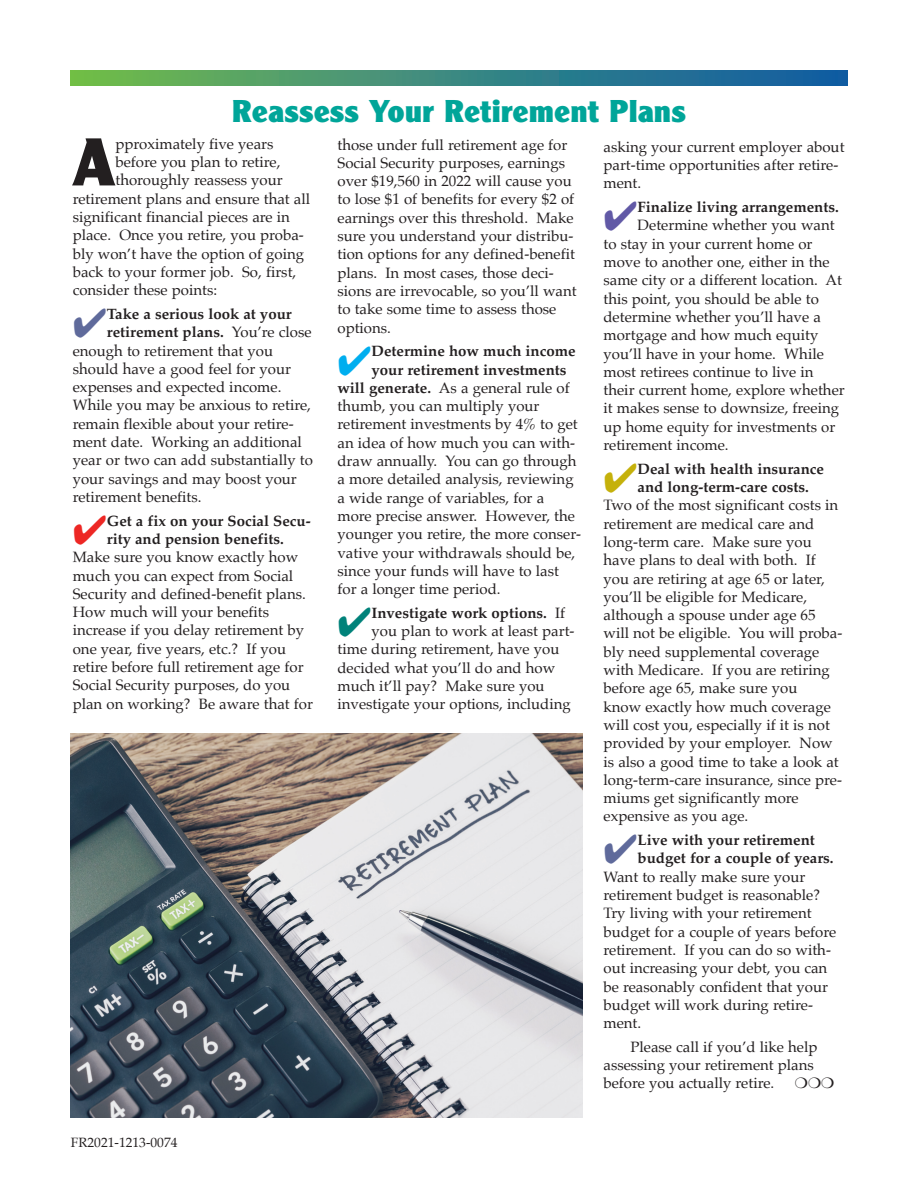
<style>
.page{position:relative;width:918px;height:1188px;background:#fff}
.page>*{position:absolute;margin:0;border:0;box-sizing:border-box;transform-origin:0 0}
.t1{font:70.5px "Clearface Gothic Extra Bold DTC";color:#231f20}
.t2{font:33px "Clearface Gothic Extra Bold DTC";color:#00a599}
.t3{font:15px/18.3px "Palatino";color:#231f20}
.t4{font:700 15px/18.3px "Palatino";color:#231f20}
.t5{font:13.5px "Palatino";color:#231f20}
.s1{font-weight:400}
.s2{font-weight:700}
</style>
<div class="page">
<div style="left:70px;top:70px;width:778px;height:16px;background:linear-gradient(to right,#70bb4f,#0b59aa)"></div>
<img style="left:70px;top:734px;width:513px;height:383px">
<h2 class="t2" style="left:232px;top:99px;width:456px">Reassess Your Retirement Plans</h2>
<h1 class="t1" style="left:73px;top:137px;width:44px">A</h1>
<p class="t3" style="left:116px;top:136px;width:160px">pproximately five years</p>
<p class="t3" style="left:116px;top:154px;width:166px">before you plan to retire,</p>
<p class="t3" style="left:116px;top:172px;width:169px">thoroughly reassess your</p>
<p class="t3" style="left:73px;top:191px;width:239px">retirement plans and ensure that all</p>
<p class="t3" style="left:73px;top:209px;width:219px">significant financial pieces are in</p>
<p class="t3" style="left:73px;top:227px;width:233px">place. Once you retire, you proba-</p>
<p class="t3" style="left:73px;top:245px;width:233px">bly won’t have the option of going</p>
<p class="t3" style="left:73px;top:264px;width:225px">back to your former job. So, first,</p>
<p class="t3" style="left:73px;top:282px;width:146px">consider these points:</p>
<p class="t4" style="left:107px;top:306px;width:186px">Take a serious look at your</p>
<p class="t4" style="left:107px;top:324px;width:206px">retirement plans. <span class="s1">You’re close</span></p>
<p class="t3" style="left:73px;top:342px;width:202px">enough to retirement that you</p>
<p class="t3" style="left:73px;top:361px;width:220px">should have a good feel for your</p>
<p class="t3" style="left:73px;top:379px;width:210px">expenses and expected income.</p>
<p class="t3" style="left:73px;top:397px;width:240px">While you may be anxious to retire,</p>
<p class="t3" style="left:73px;top:416px;width:223px">remain flexible about your retire-</p>
<p class="t3" style="left:73px;top:434px;width:231px">ment date. Working an additional</p>
<p class="t3" style="left:73px;top:452px;width:242px">year or two can add substantially to</p>
<p class="t3" style="left:73px;top:470px;width:226px">your savings and may boost your</p>
<p class="t3" style="left:73px;top:489px;width:130px">retirement benefits.</p>
<p class="t4" style="left:107px;top:512px;width:205px">Get a fix on your Social Secu&shy;rity and pension benefits.</p>
<p class="t3" style="left:73px;top:549px;width:242px">Make sure you know exactly how much you can expect from Social Security and defined-benefit plans.<br>How much will your benefits increase if you delay retirement by one year, five years, etc.? If you retire before full retirement age for Social Security purposes, do you plan on working? Be aware that for</p>
<p class="t5" style="left:71px;top:1136px;width:108px">FR2021-1213-0074</p>
<p class="t3" style="left:338px;top:136px;width:241px">those under full retirement age for<br>Social Security purposes, earnings over $19,560 in 2022 will cause you to lose $1 of benefits for every $2 of earnings over this threshold. Make sure you understand your distribu&shy;tion options for any defined-benefit plans. In most cases, those deci&shy;sions are irrevocable, so you’ll want to take some time to assess those options.</p>
<p class="t4" style="left:372px;top:343px;width:206px">Determine how much income</p>
<p class="t4" style="left:372px;top:361px;width:196px">your retirement investments</p>
<p class="t3" style="left:338px;top:380px;width:234px"><span class="s2">will generate.</span> As a general rule of</p>
<p class="t3" style="left:338px;top:398px;width:204px">thumb, you can multiply your</p>
<p class="t3" style="left:338px;top:416px;width:242px">retirement investments by 4% to get</p>
<p class="t3" style="left:338px;top:435px;width:239px">an idea of how much you can with-</p>
<p class="t3" style="left:338px;top:453px;width:241px">draw annually. You can go through</p>
<p class="t3" style="left:338px;top:471px;width:238px">a more detailed analysis, reviewing</p>
<p class="t3" style="left:338px;top:489px;width:208px">a wide range of variables, for a</p>
<p class="t3" style="left:338px;top:508px;width:239px">more precise answer. However, the</p>
<p class="t3" style="left:338px;top:526px;width:245px">younger you retire, the more conser-</p>
<p class="t3" style="left:338px;top:544px;width:239px">vative your withdrawals should be,</p>
<p class="t3" style="left:338px;top:563px;width:223px">since your funds will have to last</p>
<p class="t3" style="left:338px;top:581px;width:165px">for a longer time period.</p>
<p class="t4" style="left:372px;top:605px;width:195px">Investigate work options. <span class="s1">If</span></p>
<p class="t3" style="left:372px;top:623px;width:204px">you plan to work at least part-</p>
<p class="t3" style="left:338px;top:641px;width:223px">time during retirement, have you</p>
<p class="t3" style="left:338px;top:660px;width:219px">decided what you’ll do and how</p>
<p class="t3" style="left:338px;top:678px;width:209px">much it’ll pay? Make sure you</p>
<p class="t3" style="left:338px;top:696px;width:235px">investigate your options, including</p>
<p class="t3" style="left:603px;top:139px;width:243px">asking your current employer about part-time opportunities after retire&shy;ment.</p>
<p class="t4" style="left:638px;top:199px;width:203px">Finalize living arrangements.</p>
<p class="t3" style="left:603px;top:217px;width:243px;text-indent:34px">Determine whether you want to stay in your current home or move to another one, either in the same city or a different location. At this point, you should be able to determine whether you’ll have a mortgage and how much equity you’ll have in your home. While most retirees continue to live in their current home, explore whether it makes sense to downsize, freeing up home equity for investments or retirement income.</p>
<p class="t4" style="left:638px;top:461px;width:188px">Deal with health insurance and long-term-care costs.</p>
<p class="t3" style="left:603px;top:497px;width:240px">Two of the most significant costs in retirement are medical care and long-term care. Make sure you have plans to deal with both. If you are retiring at age 65 or later, you’ll be eligible for Medicare, although a spouse under age 65 will not be eligible. You will proba&shy;bly need supplemental coverage with Medicare. If you are retiring before age 65, make sure you<br>know exactly how much coverage will cost you, especially if it is not provided by your employer. Now is also a good time to take a look at long-term-care insurance, since pre&shy;miums get significantly more expensive as you age.</p>
<p class="t4" style="left:638px;top:832px;width:198px">Live with your retirement budget for a couple of years.</p>
<p class="t3" style="left:603px;top:869px;width:234px">Want to really make sure your retirement budget is reasonable?<br>Try living with your retirement budget for a couple of years before retirement. If you can do so with&shy;out increasing your debt, you can be reasonably confident that your budget will work during retire&shy;ment.</p>
<p class="t3" style="left:603px;top:1039px;width:215px;text-indent:27px">Please call if you’d like help assessing your retirement plans before you actually retire.</p>
</div>
